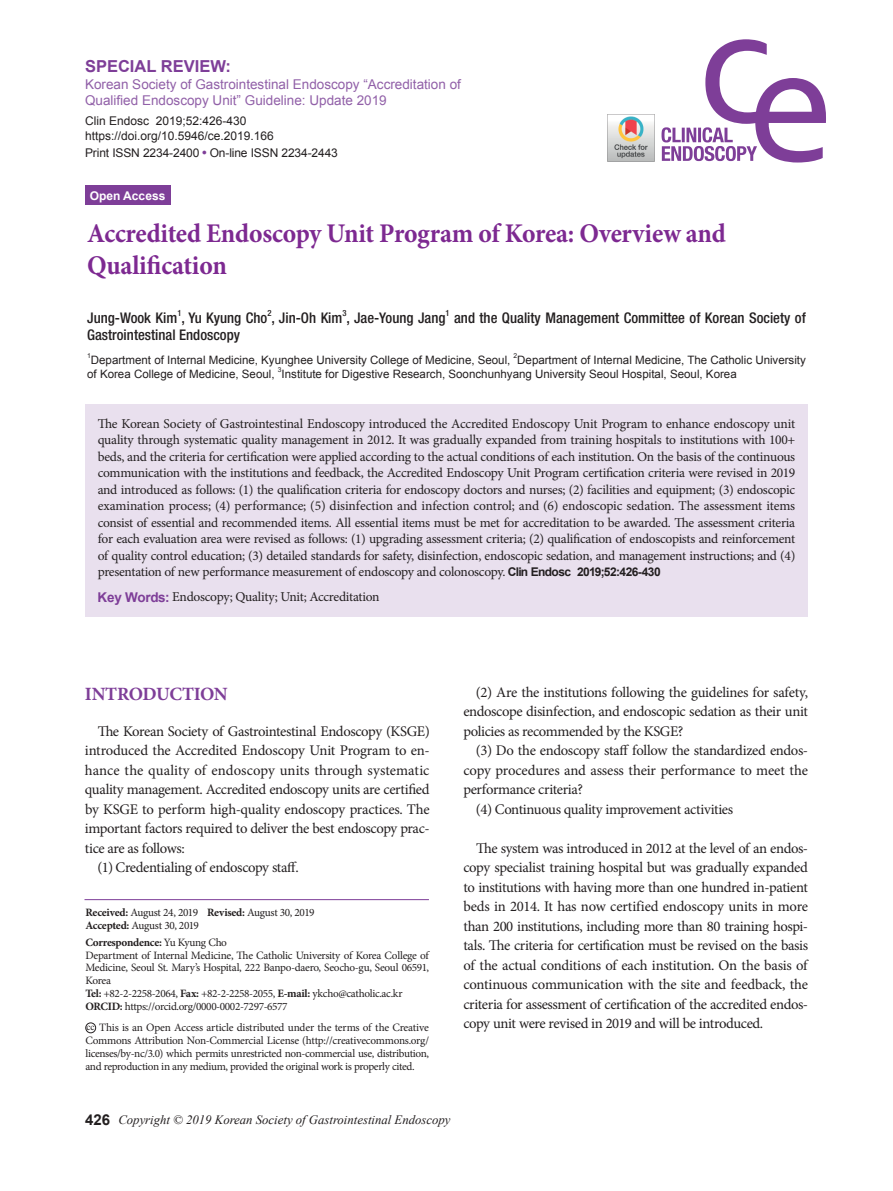
<style>
.page{position:relative;width:893px;height:1191px;background:#fff}
.page>*{position:absolute;margin:0;border:0;box-sizing:border-box;transform-origin:0 0}
.t1{font:700 27px/32.4px "Minion Pro";letter-spacing:-.01em;color:#7d2991;scale:.95 1}
.t2{font:700 18.75px "Minion Pro";letter-spacing:-.015em;color:#7e3e98}
.t3{font:700 16.5px "Arial";color:#7e3e98}
.t4{font:14.7px/19.5px "Minion Pro";letter-spacing:-.025em;color:#231f20;text-align:justify}
.t5{font:500 condensed 14.7px "Helvetica Neue";color:#231f20}
.t6{font:14.7px "Minion Pro";letter-spacing:.005em;color:#231f20}
.t7{font:13.5px/16.5px "Minion Pro";letter-spacing:-.02em;color:#231f20;text-align:justify}
.t8{font:13.5px/16.2px "Arial";color:#9160a8}
.t9{font:italic 12.75px "Times New Roman";color:#231f20}
.t10{font:12px/16px "Arial";color:#231f20}
.t11{font:700 12px "Arial";color:#fff}
.t12{font:11.55px "Arial";color:#231f20}
.t13{font:11.25px/12.8px "Minion Pro";letter-spacing:-.03em;color:#231f20}
.t14{font:500 condensed 8.55px "Helvetica Neue";color:#231f20}
.t15{font:6.75px "Arial";color:#231f20}
.s1{font-family:"Helvetica";font-stretch:condensed;color:#7e3e98}
.s2{font-family:"Arial";font-weight:700;font-size:12px}
.s3{font-family:"Arial";font-weight:700;color:#7e3e98}
.s4{font-weight:700}
.s5{font-family:"Times New Roman";font-size:9.3px}
.s6{font-family:"Arial";font-weight:700;font-style:normal;font-size:15px}
</style>
<div class="page">
<svg style="left:661px;top:39px;width:165px;height:123px"></svg>
<div style="left:85px;top:404px;width:723px;height:212px;background:#e9e0ee"></div>
<div style="left:85px;top:186px;width:85px;height:19px;background:#7e3e98"></div>
<div style="left:86px;top:1022px;width:10px;height:10px;border:1px solid #231f20;border-radius:50%"></div>
<hr style="left:85px;top:899px;width:344px;height:1px;background:#7e3e98">
<img style="left:608px;top:116px;width:46px;height:46px">
<p class="t3" style="left:85px;top:56px;width:148px">Special Review:</p>
<p class="t8" style="left:85px;top:76px;width:377px">Korean Society of Gastrointestinal Endoscopy “Accreditation of<br>Qualified Endoscopy Unit” Guideline: Update 2019</p>
<p class="t10" style="left:85px;top:112px;width:254px">Clin Endosc 2019;52:426-430 https://doi.org/10.5946/ce.2019.166<br>Print ISSN 2234-2400 <span class="s1">•</span> On-line ISSN 2234-2443</p>
<p class="t11" style="left:90px;top:187px;width:77px">Open Access</p>
<h1 class="t1" style="left:87px;top:217px;width:674px">Accredited Endoscopy Unit Program of Korea: Overview and<br>Qualification</h1>
<p class="t5" style="left:87px;top:309px;width:360px">Jung-Wook Kim , Yu Kyung Cho , Jin-Oh Kim , Jae-Young Jang</p>
<p class="t14" style="left:177px;top:307px;width:6px">1</p>
<p class="t14" style="left:267px;top:307px;width:6px">2</p>
<p class="t14" style="left:342px;top:307px;width:6px">3</p>
<p class="t14" style="left:446px;top:307px;width:6px">1</p>
<p class="t5" style="left:454px;top:309px;width:353px">and the Quality Management Committee of Korean Society of</p>
<p class="t5" style="left:87px;top:326px;width:154px">Gastrointestinal Endoscopy</p>
<p class="t15" style="left:87px;top:351px;width:5px">1</p>
<p class="t12" style="left:91px;top:352px;width:421px">Department of Internal Medicine, Kyunghee University College of Medicine, Seoul,</p>
<p class="t15" style="left:513px;top:351px;width:5px">2</p>
<p class="t12" style="left:517px;top:352px;width:290px">Department of Internal Medicine, The Catholic University</p>
<p class="t12" style="left:87px;top:366px;width:189px">of Korea College of Medicine, Seoul,</p>
<p class="t15" style="left:278px;top:365px;width:5px">3</p>
<p class="t12" style="left:282px;top:366px;width:457px">Institute for Digestive Research, Soonchunhyang University Seoul Hospital, Seoul, Korea</p>
<p class="t7" style="left:98px;top:415px;width:699px">The Korean Society of Gastrointestinal Endoscopy introduced the Accredited Endoscopy Unit Program to enhance endoscopy unit quality through systematic quality management in 2012. It was gradually expanded from training hospitals to institutions with 100+ beds, and the criteria for certification were applied according to the actual conditions of each institution. On the basis of the continuous communication with the institutions and feedback, the Accredited Endoscopy Unit Program certification criteria were revised in 2019 and introduced as follows: (1) the qualification criteria for endoscopy doctors and nurses; (2) facilities and equipment; (3) endoscopic examination process; (4) performance; (5) disinfection and infection control; and (6) endoscopic sedation. The assessment items consist of essential and recommended items. All essential items must be met for accreditation to be awarded. The assessment criteria for each evaluation area were revised as follows: (1) upgrading assessment criteria; (2) qualification of endoscopists and reinforcement of quality control education; (3) detailed standards for safety, disinfection, endoscopic sedation, and management instructions; and (4) presentation of new performance measurement of endoscopy and colonoscopy. <span class="s2">Clin Endosc 2019;52:426-430</span></p>
<p class="t7" style="left:98px;top:589px;width:284px"><span class="s3">Key Words:</span> Endoscopy; Quality; Unit; Accreditation</p>
<h2 class="t2" style="left:85px;top:680px;width:144px">Introduction</h2>
<p class="t4" style="left:98px;top:721px;width:334px">The Korean Society of Gastrointestinal Endoscopy (KSGE)</p>
<p class="t4" style="left:85px;top:741px;width:346px">introduced the Accredited Endoscopy Unit Program to en-</p>
<p class="t6" style="left:85px;top:760px;width:346px">hance the quality of endoscopy units through systematic</p>
<p class="t4" style="left:85px;top:780px;width:346px">quality management. Accredited endoscopy units are certified</p>
<p class="t4" style="left:85px;top:799px;width:346px">by KSGE to perform high-quality endoscopy practices. The</p>
<p class="t4" style="left:85px;top:819px;width:346px">important factors required to deliver the best endoscopy prac-</p>
<p class="t4" style="left:85px;top:838px;width:101px">tice are as follows:</p>
<p class="t4" style="left:97px;top:858px;width:203px">(1) Credentialing of endoscopy staff.</p>
<p class="t13" style="left:85px;top:906px;width:231px"><span class="s4">Received:</span> August 24, 2019 <span class="s4">Revised:</span> August 30, 2019<br><span class="s4">Accepted:</span> August 30, 2019</p>
<p class="t13" style="left:85px;top:936px;width:345px"><span class="s4">Correspondence:</span> Yu Kyung Cho<br>Department of Internal Medicine, The Catholic University of Korea College of Medicine, Seoul St. Mary’s Hospital, 222 Banpo-daero, Seocho-gu, Seoul 06591, Korea<br><span class="s4">Tel:</span> +82-2-2258-2064, <span class="s4">Fax:</span> +82-2-2258-2055, <span class="s4">E-mail:</span> ykcho@catholic.ac.kr <span class="s4">ORCID:</span> https://orcid.org/0000-0002-7297-6577</p>
<p class="t13" style="left:85px;top:1020px;width:345px;text-align:justify"><span class="s5">cc</span> This is an Open Access article distributed under the terms of the Creative Commons Attribution Non-Commercial License (http://creativecommons.org/ licenses/by-nc/3.0) which permits unrestricted non-commercial use, distribution, and reproduction in any medium, provided the original work is properly cited.</p>
<p class="t4" style="left:463px;top:682px;width:346px;text-indent:13px">(2) Are the institutions following the guidelines for safety, endoscope disinfection, and endoscopic sedation as their unit policies as recommended by the KSGE?</p>
<p class="t4" style="left:476px;top:741px;width:334px">(3) Do the endoscopy staff follow the standardized endos-</p>
<p class="t4" style="left:463px;top:760px;width:346px">copy procedures and assess their performance to meet the</p>
<p class="t4" style="left:463px;top:780px;width:121px">performance criteria?</p>
<p class="t4" style="left:476px;top:799px;width:259px">(4) Continuous quality improvement activities</p>
<p class="t4" style="left:463px;top:838px;width:346px;text-indent:13px">The system was introduced in 2012 at the level of an endos&shy;copy specialist training hospital but was gradually expanded to institutions with having more than one hundred in-patient beds in 2014. It has now certified endoscopy units in more than 200 institutions, including more than 80 training hospi&shy;tals. The criteria for certification must be revised on the basis of the actual conditions of each institution. On the basis of continuous communication with the site and feedback, the criteria for assessment of certification of the accredited endos&shy;copy unit were revised in 2019 and will be introduced.</p>
<p class="t9" style="left:85px;top:1110px;width:367px"><span class="s6">426</span> Copyright © 2019 Korean Society of Gastrointestinal Endoscopy</p>
</div>
